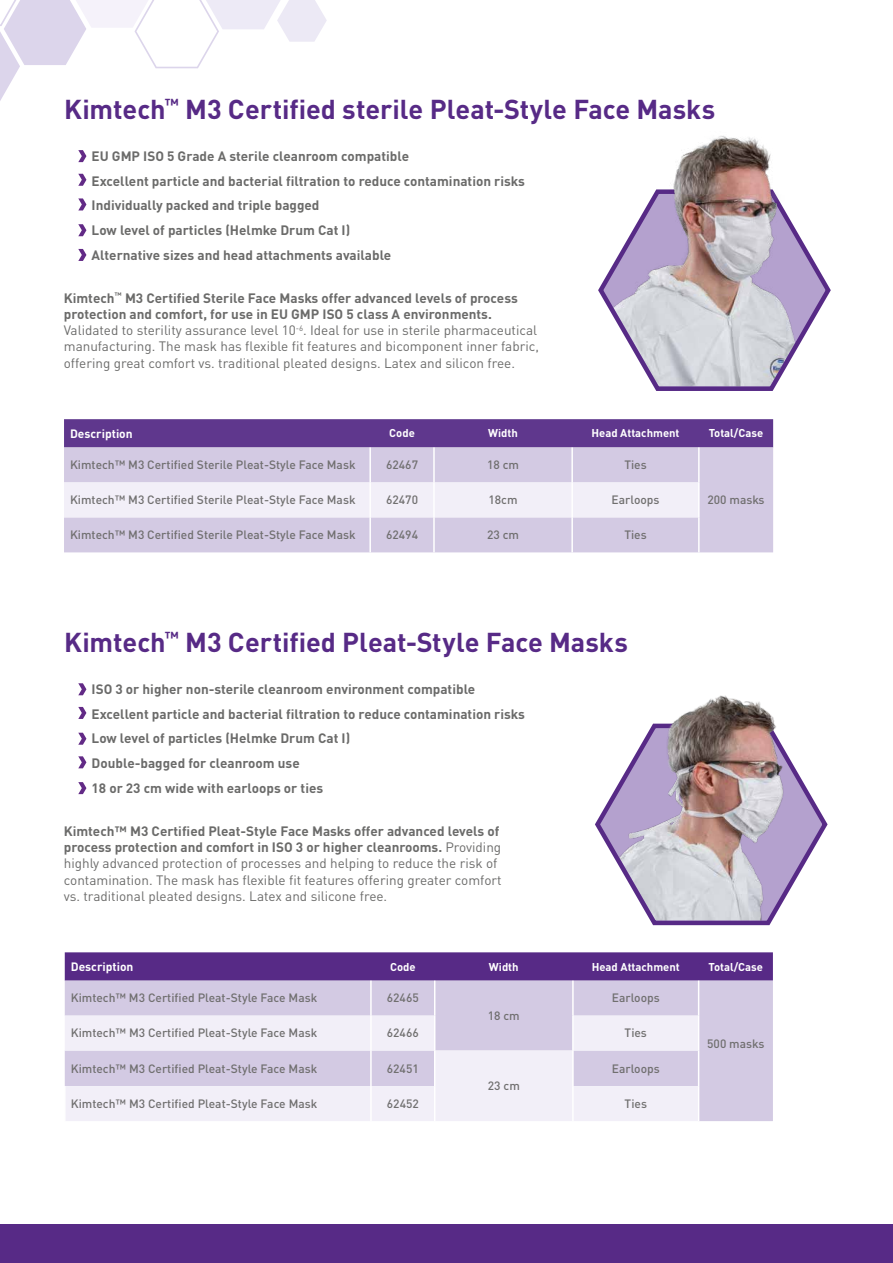
<style>
.page{position:relative;width:893px;height:1263px;background:#fff}
.page>*{position:absolute;margin:0;border:0;box-sizing:border-box;transform-origin:0 0}
.t1{font:700 27px "DIN Pro";color:#572a86}
.t2{font:13.5px/16.2px "DIN Pro";color:#6b6b6a}
.t3{font:700 13.5px/24.8px "DIN Pro";color:#6b6b6a}
.t4{font:500 12px "DIN Pro";color:#706f6f}
.t5{font:700 12px "DIN Pro";color:#fff}
.t6{font:700 11.25px "DIN Pro";color:#fff}
.s1{font-weight:700}
</style>
<div class="page">
<svg style="left:0;top:0;width:327px;height:101px"></svg>
<div style="left:0;top:1225px;width:893px;height:38px;background:#572a86"></div>
<svg style="left:78px;top:150px;width:8px;height:12px"></svg>
<svg style="left:78px;top:174px;width:8px;height:12px"></svg>
<svg style="left:78px;top:198px;width:8px;height:12px"></svg>
<svg style="left:78px;top:224px;width:8px;height:12px"></svg>
<svg style="left:78px;top:249px;width:8px;height:12px"></svg>
<svg style="left:78px;top:683px;width:8px;height:12px"></svg>
<svg style="left:78px;top:707px;width:8px;height:12px"></svg>
<svg style="left:78px;top:733px;width:8px;height:12px"></svg>
<svg style="left:78px;top:756px;width:8px;height:12px"></svg>
<svg style="left:78px;top:782px;width:8px;height:12px"></svg>
<svg style="left:600px;top:294px;width:229px;height:97px"></svg>
<svg style="left:600px;top:833px;width:223px;height:93px"></svg>
<div style="left:64px;top:419px;width:709px;height:28px;background:#5f378d"></div>
<div style="left:64px;top:447px;width:709px;height:105px;background:#d3cae3"></div>
<div style="left:64px;top:482px;width:634px;height:35px;background:#f2eff8"></div>
<hr style="left:369px;top:447px;width:2px;height:35px;background:#fff">
<hr style="left:369px;top:482px;width:2px;height:35px;background:#fff">
<hr style="left:369px;top:517px;width:2px;height:35px;background:#fff">
<hr style="left:433px;top:447px;width:2px;height:35px;background:#fff">
<hr style="left:571px;top:447px;width:2px;height:35px;background:#fff">
<hr style="left:433px;top:482px;width:2px;height:35px;background:#fff">
<hr style="left:571px;top:482px;width:2px;height:35px;background:#fff">
<hr style="left:433px;top:517px;width:2px;height:35px;background:#fff">
<hr style="left:571px;top:517px;width:2px;height:35px;background:#fff">
<hr style="left:698px;top:447px;width:2px;height:35px;background:#fff">
<hr style="left:698px;top:482px;width:2px;height:35px;background:#fff">
<hr style="left:698px;top:517px;width:2px;height:35px;background:#fff">
<svg style="left:65px;top:952px;width:708px;height:29px;background:#5b3089"></svg>
<div style="left:65px;top:981px;width:708px;height:140px;background:#d3cae3"></div>
<svg style="left:65px;top:1015px;width:633px;height:106px;fill:#f2eff8"></svg>
<hr style="left:370px;top:981px;width:2px;height:34px;background:#fff">
<hr style="left:370px;top:1015px;width:2px;height:35px;background:#fff">
<hr style="left:370px;top:1050px;width:2px;height:36px;background:#fff">
<hr style="left:434px;top:981px;width:1px;height:34px;background:#fff">
<hr style="left:572px;top:981px;width:2px;height:34px;background:#fff">
<hr style="left:434px;top:1015px;width:1px;height:35px;background:#fff">
<hr style="left:572px;top:1015px;width:2px;height:35px;background:#fff">
<hr style="left:698px;top:981px;width:1px;height:34px;background:#fff">
<hr style="left:698px;top:1015px;width:1px;height:35px;background:#fff">
<hr style="left:698px;top:1050px;width:1px;height:36px;background:#fff">
<hr style="left:64px;top:1086px;width:2px;height:35px;background:#fff">
<hr style="left:370px;top:1086px;width:2px;height:35px;background:#fff">
<hr style="left:698px;top:1086px;width:1px;height:35px;background:#fff">
<hr style="left:434px;top:1050px;width:1px;height:36px;background:#fff">
<hr style="left:434px;top:1086px;width:1px;height:35px;background:#fff">
<hr style="left:572px;top:1050px;width:2px;height:36px;background:#fff">
<hr style="left:572px;top:1086px;width:2px;height:35px;background:#fff">
<img style="left:598px;top:136px;width:233px;height:158px">
<img style="left:595px;top:695px;width:233px;height:138px">
<h1 class="t1" style="left:64px;top:87px;width:653px">Kimtech<sup>™</sup> M3 Certified sterile Pleat-Style Face Masks</h1>
<p class="t3" style="left:92px;top:142px;width:435px">EU GMP ISO 5 Grade A sterile cleanroom compatible<br>Excellent particle and bacterial filtration to reduce contamination risks Individually packed and triple bagged<br>Low level of particles (Helmke Drum Cat I)<br>Alternative sizes and head attachments available</p>
<p class="t2" style="left:64px;top:288px;width:477px"><span class="s1">Kimtech</span><sup>™</sup> <span class="s1">M3 Certified Sterile Face Masks offer advanced levels of process protection and comfort, for use in EU GMP ISO 5 class A environments.<br></span>Validated to sterility assurance level 10<sup>-6</sup>. Ideal for use in sterile pharmaceutical manufacturing. The mask has flexible fit features and bicomponent inner fabric, offering great comfort vs. traditional pleated designs. Latex and silicon free.</p>
<p class="t5" style="left:70px;top:423px;width:64px">Description</p>
<p class="t6" style="left:389px;top:424px;width:27px">Code</p>
<p class="t6" style="left:488px;top:424px;width:31px">Width</p>
<p class="t6" style="left:591px;top:424px;width:90px">Head Attachment</p>
<p class="t6" style="left:709px;top:424px;width:56px">Total/Case</p>
<p class="t4" style="left:70px;top:455px;width:287px">Kimtech™ M3 Certified Sterile Pleat-Style Face Mask</p>
<p class="t4" style="left:386px;top:455px;width:33px">62467</p>
<p class="t4" style="left:487px;top:455px;width:34px">18 cm</p>
<p class="t4" style="left:624px;top:455px;width:24px">Ties</p>
<p class="t4" style="left:70px;top:490px;width:287px">Kimtech™ M3 Certified Sterile Pleat-Style Face Mask</p>
<p class="t4" style="left:386px;top:490px;width:33px">62470</p>
<p class="t4" style="left:488px;top:490px;width:31px">18cm</p>
<p class="t4" style="left:611px;top:490px;width:49px">Earloops</p>
<p class="t4" style="left:707px;top:490px;width:59px">200 masks</p>
<p class="t4" style="left:70px;top:525px;width:287px">Kimtech™ M3 Certified Sterile Pleat-Style Face Mask</p>
<p class="t4" style="left:386px;top:525px;width:33px">62494</p>
<p class="t4" style="left:487px;top:525px;width:34px">23 cm</p>
<p class="t4" style="left:624px;top:525px;width:24px">Ties</p>
<h1 class="t1" style="left:64px;top:620px;width:565px">Kimtech<sup>™</sup> M3 Certified Pleat-Style Face Masks</h1>
<p class="t3" style="left:92px;top:675px;width:435px">ISO 3 or higher non-sterile cleanroom environment compatible Excellent particle and bacterial filtration to reduce contamination risks Low level of particles (Helmke Drum Cat I)<br>Double-bagged for cleanroom use<br>18 or 23 cm wide with earloops or ties</p>
<p class="t2" style="left:64px;top:821px;width:439px"><span class="s1">Kimtech™ M3 Certified Pleat-Style Face Masks offer advanced levels of process protection and comfort in ISO 3 or higher cleanrooms.</span> Providing highly advanced protection of processes and helping to reduce the risk of contamination. The mask has flexible fit features offering greater comfort vs. traditional pleated designs. Latex and silicone free.</p>
<p class="t5" style="left:71px;top:956px;width:64px">Description</p>
<p class="t6" style="left:390px;top:957px;width:27px">Code</p>
<p class="t6" style="left:489px;top:957px;width:31px">Width</p>
<p class="t6" style="left:592px;top:957px;width:90px">Head Attachment</p>
<p class="t6" style="left:708px;top:957px;width:56px">Total/Case</p>
<p class="t4" style="left:71px;top:988px;width:248px">Kimtech™ M3 Certified Pleat-Style Face Mask</p>
<p class="t4" style="left:387px;top:988px;width:33px">62465</p>
<p class="t4" style="left:488px;top:1006px;width:34px">18 cm</p>
<p class="t4" style="left:612px;top:988px;width:49px">Earloops</p>
<p class="t4" style="left:71px;top:1023px;width:248px">Kimtech™ M3 Certified Pleat-Style Face Mask</p>
<p class="t4" style="left:387px;top:1023px;width:33px">62466</p>
<p class="t4" style="left:625px;top:1023px;width:24px">Ties</p>
<p class="t4" style="left:71px;top:1058px;width:248px">Kimtech™ M3 Certified Pleat-Style Face Mask</p>
<p class="t4" style="left:387px;top:1058px;width:33px">62451</p>
<p class="t4" style="left:488px;top:1076px;width:34px">23 cm</p>
<p class="t4" style="left:612px;top:1058px;width:49px">Earloops</p>
<p class="t4" style="left:71px;top:1094px;width:248px">Kimtech™ M3 Certified Pleat-Style Face Mask</p>
<p class="t4" style="left:387px;top:1094px;width:33px">62452</p>
<p class="t4" style="left:625px;top:1094px;width:24px">Ties</p>
<p class="t4" style="left:707px;top:1034px;width:59px">500 masks</p>
</div>
